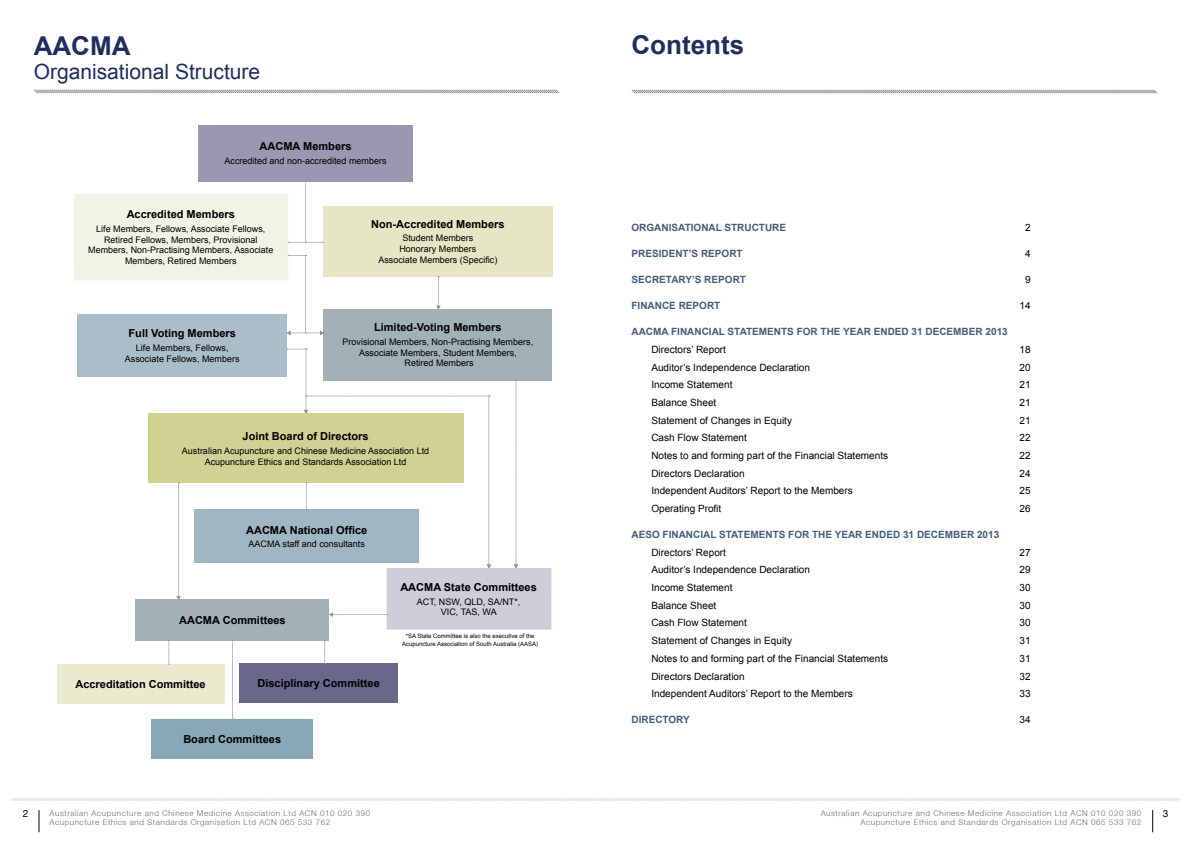
<style>
.page{position:relative;width:1191px;height:842px;background:#fff}
.page>*{position:absolute;margin:0;border:0;box-sizing:border-box;transform-origin:0 0}
.t1{font:700 26px "Arial";color:#1e2e5e}
.t2{font:21px "Arial";color:#1e2e5e}
.t3{font:700 11px "Arial";color:#000}
.t4{font:10px "Arial";color:#000}
.t5{font:700 10px "Arial";color:#465d7b}
.t6{font:10px "Helvetica Neue";color:#000}
.t7{font:9px/10.8px "Arial";color:#000;text-align:center}
.t8{font:300 8px/9.6px "Helvetica Neue";letter-spacing:.07em;color:#6d6e71}
.t9{font:6px/7.2px "Arial";color:#000;text-align:center}
</style>
<div class="page">
<svg style="left:38px;top:810px;width:1px;height:22px"></svg>
<hr style="left:10px;top:798px;width:1171px;height:3px;background:#eaebeb">
<svg style="left:1152px;top:810px;width:1px;height:22px"></svg>
<div style="left:198px;top:125px;width:215px;height:57px;background:#9a98b0"></div>
<div style="left:74px;top:194px;width:214px;height:86px;background:#f3f3e5"></div>
<div style="left:323px;top:206px;width:229px;height:70px;background:#e6e6c5"></div>
<div style="left:78px;top:314px;width:209px;height:63px;background:#aabec9"></div>
<div style="left:324px;top:309px;width:228px;height:71px;background:#a1b1b5"></div>
<div style="left:148px;top:413px;width:315px;height:70px;background:#d0d293"></div>
<div style="left:135px;top:599px;width:194px;height:42px;background:#a1b1b5"></div>
<div style="left:386px;top:568px;width:165px;height:62px;background:#cdced7"></div>
<div style="left:57px;top:664px;width:167px;height:39px;background:#eaeacf"></div>
<div style="left:240px;top:664px;width:157px;height:39px;background:#68688a"></div>
<div style="left:151px;top:719px;width:162px;height:39px;background:#89a8b7"></div>
<div style="left:194px;top:510px;width:225px;height:53px;background:#9fb7c3"></div>
<svg style="left:288px;top:181px;width:36px;height:62px"></svg>
<svg style="left:232px;top:640px;width:1px;height:79px"></svg>
<svg style="left:324px;top:640px;width:2px;height:24px"></svg>
<svg style="left:169px;top:640px;width:1px;height:25px"></svg>
<svg style="left:513px;top:380px;width:5px;height:188px"></svg>
<svg style="left:287px;top:349px;width:204px;height:219px"></svg>
<svg style="left:176px;top:482px;width:5px;height:118px"></svg>
<svg style="left:329px;top:612px;width:59px;height:5px"></svg>
<svg style="left:287px;top:255px;width:37px;height:80px"></svg>
<svg style="left:436px;top:276px;width:5px;height:33px"></svg>
<svg style="left:34px;top:89px;width:526px;height:5px"></svg>
<svg style="left:631px;top:89px;width:527px;height:5px"></svg>
<h1 class="t1" style="left:34px;top:35px;width:98px">AACMA</h1>
<h2 class="t2" style="left:34px;top:63px;width:228px">Organisational Structure</h2>
<p class="t3" style="left:260px;top:142px;width:93px">AACMA Members</p>
<p class="t7" style="left:224px;top:156px;width:164px">Accredited and non-accredited members</p>
<p class="t3" style="left:127px;top:210px;width:110px">Accredited Members</p>
<p class="t7" style="left:88px;top:224px;width:187px">Life Members, Fellows, Associate Fellows, Retired Fellows, Members, Provisional Members, Non-Practising Members, Associate Members, Retired Members</p>
<p class="t3" style="left:129px;top:329px;width:109px">Full Voting Members</p>
<p class="t7" style="left:125px;top:343px;width:116px">Life Members, Fellows,<br>Associate Fellows, Members</p>
<p class="t3" style="left:371px;top:219px;width:135px">Non-Accredited Members</p>
<p class="t7" style="left:378px;top:234px;width:121px">Student Members<br>Honorary Members<br>Associate Members (Specific)</p>
<p class="t3" style="left:374px;top:323px;width:129px">Limited-Voting Members</p>
<p class="t7" style="left:342px;top:337px;width:192px">Provisional Members, Non-Practising Members,<br>Associate Members, Student Members,<br>Retired Members</p>
<p class="t3" style="left:243px;top:432px;width:127px">Joint Board of Directors</p>
<p class="t7" style="left:182px;top:446px;width:249px">Australian Acupuncture and Chinese Medicine Association Ltd<br>Acupuncture Ethics and Standards Association Ltd</p>
<p class="t3" style="left:246px;top:523px;width:123px">AACMA National Office</p>
<p class="t7" style="left:248px;top:540px;width:118px">AACMA staff and consultants</p>
<p class="t3" style="left:179px;top:615px;width:108px">AACMA Committees</p>
<p class="t3" style="left:75px;top:679px;width:132px">Accreditation Committee</p>
<p class="t3" style="left:257px;top:679px;width:124px">Disciplinary Committee</p>
<p class="t3" style="left:183px;top:734px;width:99px">Board Committees</p>
<p class="t3" style="left:400px;top:582px;width:138px">AACMA State Committees</p>
<p class="t7" style="left:417px;top:597px;width:105px">ACT, NSW, QLD, SA/NT*,<br>VIC, TAS, WA</p>
<p class="t9" style="left:402px;top:633px;width:138px">*SA State Committee is also the executive of the<br>Acupuncture Association of South Australia (AASA)</p>
<h1 class="t1" style="left:631px;top:34px;width:114px">Contents</h1>
<p class="t5" style="left:631px;top:223px;width:156px">ORGANISATIONAL STRUCTURE</p>
<p class="t4" style="left:1025px;top:223px;width:7px">2</p>
<p class="t5" style="left:631px;top:249px;width:113px">PRESIDENT’S REPORT</p>
<p class="t4" style="left:1025px;top:249px;width:7px">4</p>
<p class="t5" style="left:631px;top:275px;width:116px">SECRETARY’S REPORT</p>
<p class="t4" style="left:1025px;top:276px;width:7px">9</p>
<p class="t5" style="left:631px;top:301px;width:90px">FINANCE REPORT</p>
<p class="t4" style="left:1019px;top:302px;width:13px">14</p>
<p class="t5" style="left:631px;top:327px;width:378px">AACMA FINANCIAL STATEMENTS FOR THE YEAR ENDED 31 DECEMBER 2013</p>
<p class="t4" style="left:651px;top:346px;width:76px">Directors’ Report</p>
<p class="t4" style="left:1019px;top:346px;width:13px">18</p>
<p class="t4" style="left:651px;top:363px;width:160px">Auditor’s Independence Declaration</p>
<p class="t4" style="left:1019px;top:363px;width:13px">20</p>
<p class="t4" style="left:651px;top:381px;width:83px">Income Statement</p>
<p class="t4" style="left:1019px;top:381px;width:13px">21</p>
<p class="t4" style="left:651px;top:399px;width:67px">Balance Sheet</p>
<p class="t4" style="left:1019px;top:399px;width:13px">21</p>
<p class="t4" style="left:651px;top:416px;width:142px">Statement of Changes in Equity</p>
<p class="t4" style="left:1019px;top:416px;width:13px">21</p>
<p class="t4" style="left:651px;top:434px;width:97px">Cash Flow Statement</p>
<p class="t4" style="left:1019px;top:434px;width:13px">22</p>
<p class="t4" style="left:651px;top:452px;width:238px">Notes to and forming part of the Financial Statements</p>
<p class="t4" style="left:1019px;top:452px;width:13px">22</p>
<p class="t4" style="left:651px;top:469px;width:95px">Directors Declaration</p>
<p class="t4" style="left:1019px;top:469px;width:13px">24</p>
<p class="t4" style="left:651px;top:487px;width:203px">Independent Auditors’ Report to the Members</p>
<p class="t4" style="left:1019px;top:487px;width:13px">25</p>
<p class="t4" style="left:651px;top:502px;width:72px">Operating Profit</p>
<p class="t4" style="left:1019px;top:502px;width:13px">26</p>
<p class="t5" style="left:631px;top:530px;width:369px">AESO FINANCIAL STATEMENTS FOR THE YEAR ENDED 31 DECEMBER 2013</p>
<p class="t4" style="left:651px;top:548px;width:76px">Directors’ Report</p>
<p class="t4" style="left:1019px;top:548px;width:13px">27</p>
<p class="t4" style="left:651px;top:566px;width:160px">Auditor’s Independence Declaration</p>
<p class="t4" style="left:1019px;top:566px;width:13px">29</p>
<p class="t4" style="left:651px;top:584px;width:83px">Income Statement</p>
<p class="t4" style="left:1019px;top:584px;width:13px">30</p>
<p class="t4" style="left:651px;top:601px;width:67px">Balance Sheet</p>
<p class="t4" style="left:1019px;top:601px;width:13px">30</p>
<p class="t4" style="left:651px;top:619px;width:97px">Cash Flow Statement</p>
<p class="t4" style="left:1019px;top:619px;width:13px">30</p>
<p class="t4" style="left:651px;top:637px;width:142px">Statement of Changes in Equity</p>
<p class="t4" style="left:1019px;top:637px;width:13px">31</p>
<p class="t4" style="left:651px;top:654px;width:238px">Notes to and forming part of the Financial Statements</p>
<p class="t4" style="left:1019px;top:654px;width:13px">31</p>
<p class="t4" style="left:651px;top:672px;width:95px">Directors Declaration</p>
<p class="t4" style="left:1019px;top:672px;width:13px">32</p>
<p class="t4" style="left:651px;top:690px;width:203px">Independent Auditors’ Report to the Members</p>
<p class="t4" style="left:1019px;top:690px;width:13px">33</p>
<p class="t5" style="left:631px;top:716px;width:60px">DIRECTORY</p>
<p class="t4" style="left:1019px;top:716px;width:13px">34</p>
<p class="t6" style="left:23px;top:808px;width:7px">2</p>
<p class="t8" style="left:50px;top:809px;width:322px">Australian Acupuncture and Chinese Medicine Association Ltd ACN 010 020 390<br>Acupuncture Ethics and Standards Organisation Ltd ACN 065 533 762</p>
<p class="t8" style="left:820px;top:809px;width:322px">Australian Acupuncture and Chinese Medicine Association Ltd ACN 010 020 390</p>
<p class="t6" style="left:1162px;top:808px;width:7px">3</p>
<p class="t8" style="left:860px;top:818px;width:282px">Acupuncture Ethics and Standards Organisation Ltd ACN 065 533 762</p>
</div>
